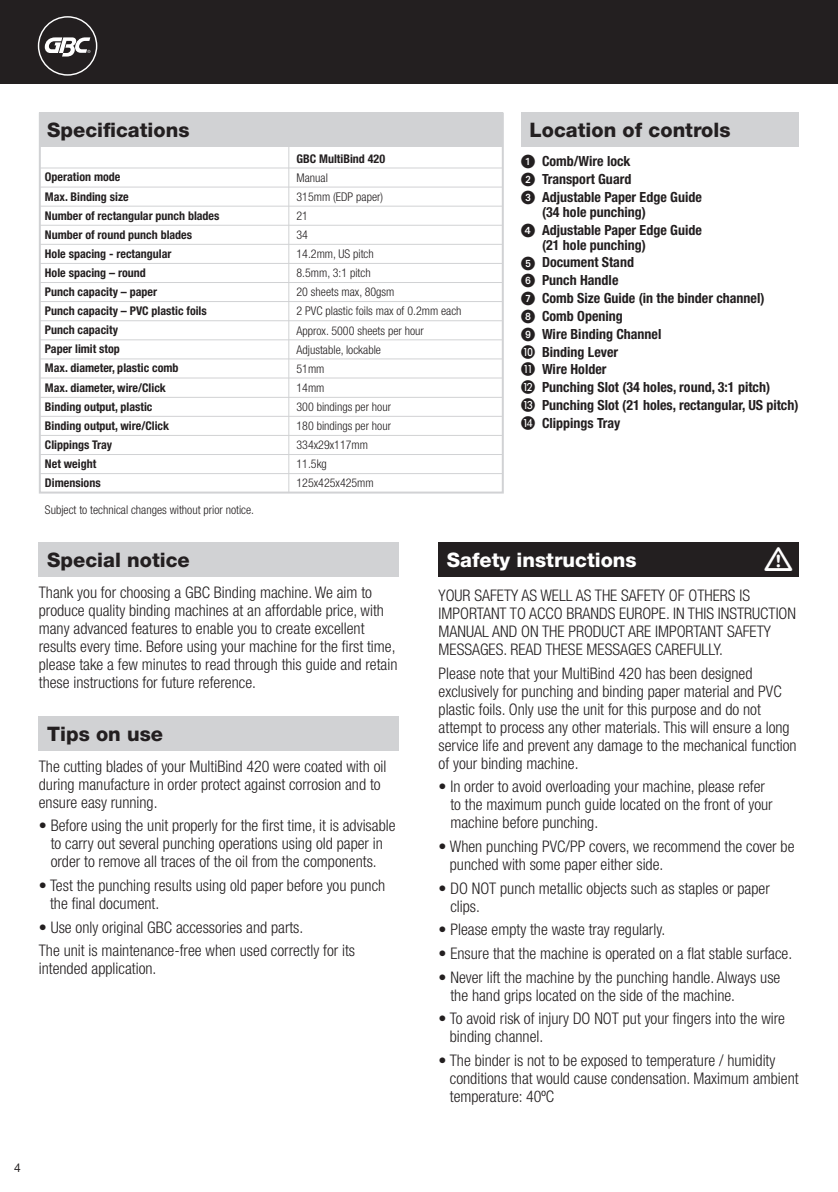
<style>
.page{position:relative;width:838px;height:1192px;background:#fff}
.page>*{position:absolute;margin:0;border:0;box-sizing:border-box;transform-origin:0 0}
.t1{font:800 20px "Helvetica Neue";color:#231f20}
.t2{font:800 20px "Helvetica Neue";color:#fff}
.t3{font:300 condensed 16px/18px "Helvetica Neue";color:#231f20}
.t4{font:700 condensed 14px/17.8px "Helvetica Neue";color:#231f20}
.t5{font:700 condensed 12px/19px "Helvetica Neue";color:#231f20}
.t6{font:300 condensed 12px/19px "Helvetica Neue";color:#231f20}
.t7{font:12px "Helvetica Neue";color:#231f20}
.s1{font-family:"European Pi One";font-weight:400;font-stretch:normal}
</style>
<div class="page">
<div style="left:521px;top:113px;width:277px;height:34px;background:#d1d2d4"></div>
<div style="left:0;top:0;width:838px;height:84px;background:#231f20"></div>
<svg style="left:38px;top:16px;width:59px;height:60px"></svg>
<div style="left:39px;top:543px;width:360px;height:34px;background:#d1d2d4"></div>
<div style="left:439px;top:543px;width:360px;height:34px;background:#231f20"></div>
<div style="left:39px;top:113px;width:464px;height:34px;background:#d1d2d4"></div>
<hr style="left:288px;top:141px;width:1px;height:352px;background:#d1d2d4">
<hr style="left:40px;top:187px;width:462px;height:1px;background:#d1d2d4">
<hr style="left:40px;top:167px;width:462px;height:1px;background:#d1d2d4">
<hr style="left:40px;top:225px;width:462px;height:1px;background:#d1d2d4">
<hr style="left:40px;top:206px;width:462px;height:1px;background:#d1d2d4">
<hr style="left:40px;top:244px;width:462px;height:1px;background:#d1d2d4">
<hr style="left:40px;top:263px;width:462px;height:1px;background:#d1d2d4">
<hr style="left:40px;top:282px;width:462px;height:1px;background:#d1d2d4">
<hr style="left:40px;top:301px;width:462px;height:1px;background:#d1d2d4">
<hr style="left:40px;top:320px;width:462px;height:1px;background:#d1d2d4">
<hr style="left:40px;top:358px;width:462px;height:1px;background:#d1d2d4">
<hr style="left:40px;top:339px;width:462px;height:1px;background:#d1d2d4">
<hr style="left:40px;top:377px;width:462px;height:1px;background:#d1d2d4">
<hr style="left:40px;top:397px;width:462px;height:1px;background:#d1d2d4">
<hr style="left:40px;top:435px;width:462px;height:1px;background:#d1d2d4">
<hr style="left:40px;top:416px;width:462px;height:1px;background:#d1d2d4">
<hr style="left:40px;top:454px;width:462px;height:1px;background:#d1d2d4">
<hr style="left:40px;top:473px;width:462px;height:1px;background:#d1d2d4">
<div style="left:39px;top:716px;width:360px;height:34px;background:#d1d2d4"></div>
<p class="t1" style="left:47px;top:118px;width:144px">Specifications</p>
<p class="t5" style="left:45px;top:168px;width:176px">Operation mode<br>Max. Binding size<br>Number of rectangular punch blades<br>Number of round punch blades<br>Hole spacing - rectangular<br>Hole spacing – round<br>Punch capacity – paper<br>Punch capacity – PVC plastic foils<br>Punch capacity<br>Paper limit stop<br>Max. diameter, plastic comb<br>Max. diameter, wire/Click<br>Binding output, plastic<br>Binding output, wire/Click<br>Clippings Tray<br>Net weight<br>Dimensions</p>
<p class="t6" style="left:45px;top:501px;width:211px">Subject to technical changes without prior notice.</p>
<p class="t5" style="left:296px;top:149px;width:90px">GBC MultiBind 420</p>
<p class="t6" style="left:296px;top:168px;width:166px">Manual<br>315mm (EDP paper)<br>21<br>34<br>14.2mm, US pitch<br>8.5mm, 3:1 pitch<br>20 sheets max, 80gsm<br>2 PVC plastic foils max of 0.2mm each<br>Approx. 5000 sheets per hour<br>Adjustable, lockable<br>51mm<br>14mm<br>300 bindings per hour<br>180 bindings per hour<br>334x29x117mm<br>11.5kg<br>125x425x425mm</p>
<p class="t1" style="left:530px;top:118px;width:202px">Location of controls</p>
<p class="t4" style="left:521px;top:152px;width:182px"><span class="s1">1</span> Comb/Wire lock<br><span class="s1">2</span> Transport Guard<br><span class="s1">3</span> Adjustable Paper Edge Guide</p>
<p class="t4" style="left:521px;top:203px;width:182px;text-indent:21px">(34 hole punching)<br><span class="s1">4</span> Adjustable Paper Edge Guide</p>
<p class="t4" style="left:521px;top:236px;width:279px;text-indent:21px">(21 hole punching)<br><span class="s1">5</span> Document Stand<br><span class="s1">6</span> Punch Handle<br><span class="s1">7</span> Comb Size Guide (in the binder channel)<br><span class="s1">8</span> Comb Opening<br><span class="s1">9</span> Wire Binding Channel<br><span class="s1">J</span> Binding Lever<br><span class="s1">K</span> Wire Holder<br><span class="s1">L</span> Punching Slot (34 holes, round, 3:1 pitch)<br><span class="s1">M</span> Punching Slot (21 holes, rectangular, US pitch)<br><span class="s1">N</span> Clippings Tray</p>
<p class="t1" style="left:47px;top:548px;width:144px">Special notice</p>
<p class="t3" style="left:39px;top:583px;width:360px">Thank you for choosing a GBC Binding machine. We aim to produce quality binding machines at an affordable price, with many advanced features to enable you to create excellent results every time. Before using your machine for the first time, please take a few minutes to read through this guide and retain these instructions for future reference.</p>
<p class="t1" style="left:47px;top:722px;width:117px">Tips on use</p>
<p class="t3" style="left:39px;top:757px;width:349px">The cutting blades of your MultiBind 420 were coated with oil during manufacture in order protect against corrosion and to ensure easy running.</p>
<p class="t3" style="left:39px;top:816px;width:358px;text-align:center">• Before using the unit properly for the first time, it is advisable to carry out several punching operations using old paper in order to remove all traces of the oil from the components.</p>
<p class="t3" style="left:50px;top:876px;width:337px;text-indent:-11px">• Test the punching results using old paper before you punch the final document.</p>
<p class="t3" style="left:39px;top:915px;width:318px;line-height:23.6px">• Use only original GBC accessories and parts.<br>The unit is maintenance-free when used correctly for its</p>
<p class="t3" style="left:39px;top:959px;width:119px">intended application.</p>
<p class="t2" style="left:447px;top:548px;width:191px">Safety instructions</p>
<p class="t3" style="left:439px;top:586px;width:359px">YOUR SAFETY AS WELL AS THE SAFETY OF OTHERS IS IMPORTANT TO ACCO BRANDS EUROPE. IN THIS INSTRUCTION MANUAL AND ON THE PRODUCT ARE IMPORTANT SAFETY MESSAGES. READ THESE MESSAGES CAREFULLY.</p>
<p class="t3" style="left:439px;top:664px;width:360px">Please note that your MultiBind 420 has been designed exclusively for punching and binding paper material and PVC plastic foils. Only use the unit for this purpose and do not attempt to process any other materials. This will ensure a long service life and prevent any damage to the mechanical function of your binding machine.</p>
<p class="t3" style="left:450px;top:777px;width:324px;text-indent:-12px">• In order to avoid overloading your machine, please refer to the maximum punch guide located on the front of your machine before punching.</p>
<p class="t3" style="left:450px;top:837px;width:346px;text-indent:-11px">• When punching PVC/PP covers, we recommend the cover be punched with some paper either side.</p>
<p class="t3" style="left:450px;top:879px;width:321px;text-indent:-12px">• DO NOT punch metallic objects such as staples or paper clips.</p>
<p class="t3" style="left:439px;top:920px;width:228px">• Please empty the waste tray regularly.</p>
<p class="t3" style="left:439px;top:944px;width:355px">• Ensure that the machine is operated on a flat stable surface.</p>
<p class="t3" style="left:450px;top:968px;width:331px;text-indent:-12px">• Never lift the machine by the punching handle. Always use the hand grips located on the side of the machine.</p>
<p class="t3" style="left:450px;top:1009px;width:337px;text-indent:-11px">• To avoid risk of injury DO NOT put your fingers into the wire binding channel.</p>
<p class="t3" style="left:450px;top:1051px;width:350px;text-indent:-11px">• The binder is not to be exposed to temperature / humidity conditions that would cause condensation. Maximum ambient temperature: 40ºC</p>
<p class="t7" style="left:14px;top:1160px;width:8px">4</p>
</div>
